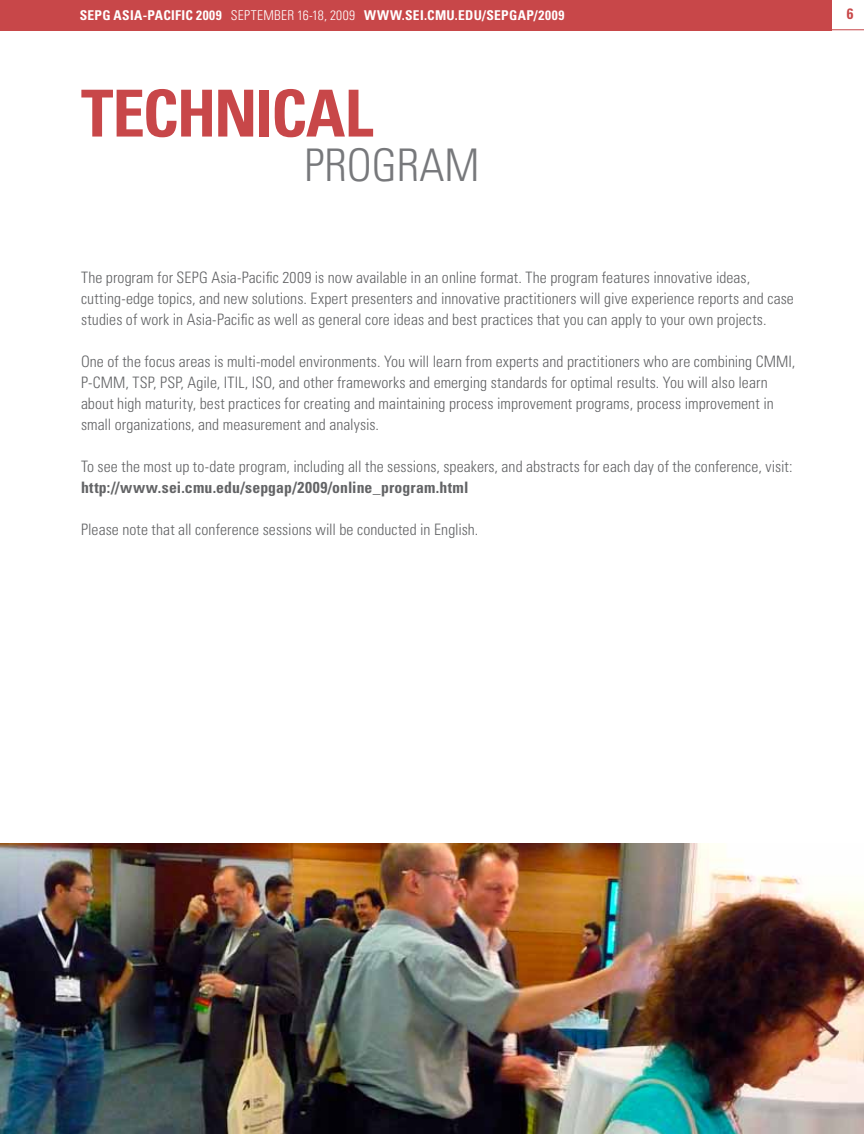
<style>
.page{position:relative;width:864px;height:1134px;background:#fff}
.page>*{position:absolute;margin:0;border:0;box-sizing:border-box;transform-origin:0 0}
.t1{font:700 condensed 64.8px "Univers LT Std";letter-spacing:-.03em;color:#c84749}
.t2{font:300 condensed 45px "Univers LT Std";color:#77787b}
.t3{font:300 condensed 15.75px/21px "Univers LT Std";letter-spacing:.005em;color:#636466}
.t4{font:700 condensed 15.75px "Univers LT Std";letter-spacing:.01em;color:#636466}
.t5{font:700 condensed 15px "Univers LT Std";color:#c84749}
.t6{font:700 condensed 13.5px "Univers LT Std";letter-spacing:.025em;color:#fff}
.s1{font-weight:300}
</style>
<div class="page">
<div style="left:0;top:0;width:831px;height:30px;background:#c84749"></div>
<hr style="left:0;top:29px;width:864px;height:1px;background:#c84749">
<img style="left:1px;top:843px;width:863px;height:291px">
<p class="t6" style="left:80px;top:6px;width:416px">SEPG ASIA-PACIFIC 2009 <span class="s1">September 16-18, 2009</span> www.sei.cmu.edu/sepgap</p>
<p class="t6" style="left:534px;top:6px;width:32px">/2009</p>
<p class="t5" style="left:847px;top:5px;width:8px">6</p>
<h1 class="t1" style="left:81px;top:74px;width:294px">TECHNICAL</h1>
<h2 class="t2" style="left:304px;top:138px;width:170px">PROGRAM</h2>
<p class="t3" style="left:81px;top:267px;width:714px">The program for SEPG Asia-Pacific 2009 is now available in an online format. The program features innovative ideas, cutting-edge topics, and new solutions. Expert presenters and innovative practitioners will give experience reports and case studies of work in Asia-Pacific as well as general core ideas and best practices that you can apply to your own projects.</p>
<p class="t3" style="left:81px;top:351px;width:716px">One of the focus areas is multi-model environments. You will learn from experts and practitioners who are combining CMM I, P-CMM, TSP, PSP, Agile, ITIL, ISO, and other frameworks and emerging standards for optimal results. You will also learn about high maturity, best practices for creating and maintaining process improvement programs, process improvement in small organizations, and measurement and analysis.</p>
<p class="t3" style="left:81px;top:456px;width:713px">To see the most up to-date program, including all the sessions, speakers, and abstracts for each day of the conference, visit:</p>
<p class="t4" style="left:81px;top:478px;width:389px">http://www.sei.cmu.edu/sepgap/2009/online_program.html</p>
<p class="t3" style="left:81px;top:519px;width:399px">Please note that all conference sessions will be conducted in English.</p>
</div>
